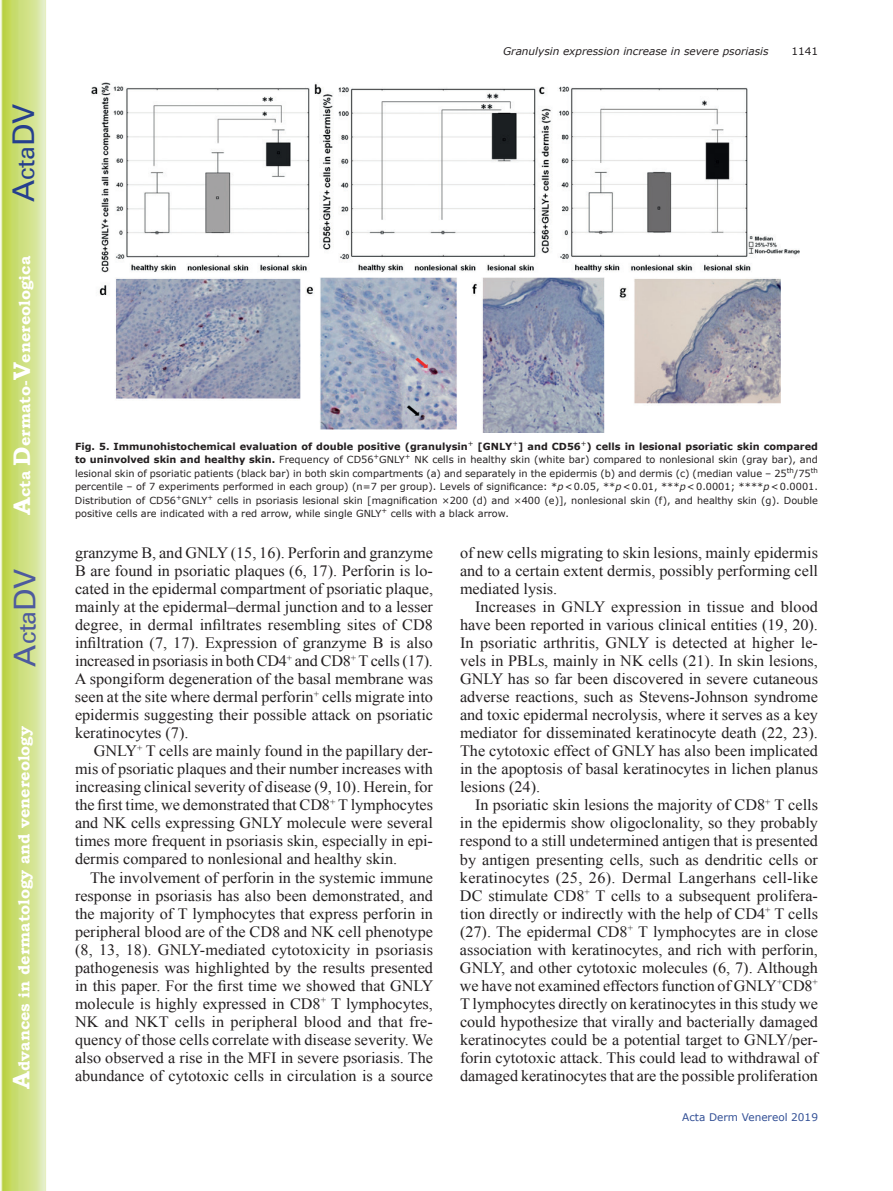
<style>
.page{position:relative;width:893px;height:1191px;background:#fff}
.page>*{position:absolute;margin:0;border:0;box-sizing:border-box;transform-origin:0 0}
.t1{font:30px "Univers";color:#4d5a9e}
.t2{font:30px "Univers";color:#253f8e}
.t3{font:15.75px/18px "Times New Roman";color:#231f20;text-align:justify}
.t4{font:700 15.75px "Bookman Old Style";color:#fff}
.t5{font:italic 10.5px "Verdana";color:#231f20}
.t6{font:10.5px "Verdana";color:#324f95}
.t7{font:10.5px "Verdana";color:#231f20}
.t8{font:9.75px/13.5px "Verdana";color:#231f20;text-align:justify}
.s1{font-size:24px}
.s2{font-weight:700}
.s3{font-style:italic}
</style>
<div class="page">
<svg style="left:1px;top:0;width:45px;height:1191px;background:#cfe084"></svg>
<img style="left:91px;top:83px;width:709px;height:350px">
<h1 class="t2" style="left:6px;top:202px;width:100px;rotate:-90deg">A<span class="s1">cta</span>DV</h1>
<p class="t4" style="left:15px;top:515px;width:260px;rotate:-90deg"><span class="s1">A</span>cta <span class="s1">D</span>ermato-<span class="s1">V</span>enereologica</p>
<h1 class="t1" style="left:7px;top:666px;width:100px;rotate:-90deg">A<span class="s1">cta</span>DV</h1>
<p class="t4" style="left:15px;top:1088px;width:364px;rotate:-90deg"><span class="s1">A</span>dvances in dermatology and venereology</p>
<p class="t5" style="left:503px;top:44px;width:267px">Granulysin expression increase in severe psoriasis</p>
<p class="t7" style="left:791px;top:44px;width:28px">1141</p>
<p class="t8" style="left:75px;top:440px;width:744px"><span class="s2">Fig. 5. Immunohistochemical evaluation of double positive (granulysin</span><sup>+</sup> <span class="s2">[GNLY</span><sup>+</sup><span class="s2">] and CD56</span><sup>+</sup><span class="s2">) cells in lesional psoriatic skin compared to uninvolved skin and healthy skin.</span> Frequency of CD56<sup>+</sup>GNLY<sup>+</sup> NK cells in healthy skin (white bar) compared to nonlesional skin (gray bar), and lesional skin of psoriatic patients (black bar) in both skin compartments (a) and separately in the epidermis (b) and dermis (c) (median value – 25<sup>th</sup>/75<sup>th </sup>percentile – of 7 experiments performed in each group) (n=7 per group). Levels of significance: *<span class="s3">p</span>&lt;0.05, **<span class="s3">p</span>&lt;0.01, ***<span class="s3">p</span>&lt;0.0001; ****<span class="s3">p</span>&lt;0.0001.<br>Distribution of CD56<sup>+</sup>GNLY<sup>+</sup> cells in psoriasis lesional skin [magnification ×200 (d) and ×400 (e)], nonlesional skin (f), and healthy skin (g). Double positive cells are indicated with a red arrow, while single GNLY<sup>+</sup> cells with a black arrow.</p>
<p class="t3" style="left:75px;top:544px;width:360px">granzyme B, and GNLY (15, 16). Perforin and granzyme B are found in psoriatic plaques (6, 17). Perforin is lo&shy;cated in the epidermal compartment of psoriatic plaque, mainly at the epidermal–dermal junction and to a lesser degree, in dermal infiltrates resembling sites of CD8 infiltration (7, 17). Expression of granzyme B is also increased in psoriasis in both CD4<sup>+</sup> and CD8<sup>+</sup> T cells (17).<br>A spongiform degeneration of the basal membrane was seen at the site where dermal perforin<sup>+</sup> cells migrate into epidermis suggesting their possible attack on psoriatic keratinocytes (7).</p>
<p class="t3" style="left:75px;top:742px;width:360px;text-indent:19px">GNLY<sup>+</sup> T cells are mainly found in the papillary der&shy;mis of psoriatic plaques and their number increases with increasing clinical severity of disease (9, 10). Herein, for the first time, we demonstrated that CD8<sup>+</sup> T lymphocytes and NK cells expressing GNLY molecule were several times more frequent in psoriasis skin, especially in epi&shy;dermis compared to nonlesional and healthy skin.</p>
<p class="t3" style="left:75px;top:868px;width:360px;text-indent:15px">The involvement of perforin in the systemic immune response in psoriasis has also been demonstrated, and the majority of T lymphocytes that express perforin in peripheral blood are of the CD8 and NK cell phenotype (8, 13, 18). GNLY-mediated cytotoxicity in psoriasis pathogenesis was highlighted by the results presented in this paper. For the first time we showed that GNLY molecule is highly expressed in CD8<sup>+</sup> T lymphocytes, NK and NKT cells in peripheral blood and that fre&shy;quency of those cells correlate with disease severity. We also observed a rise in the MFI in severe psoriasis. The abundance of cytotoxic cells in circulation is a source</p>
<p class="t3" style="left:460px;top:544px;width:360px">of new cells migrating to skin lesions, mainly epidermis and to a certain extent dermis, possibly performing cell mediated lysis.</p>
<p class="t3" style="left:460px;top:598px;width:360px;text-indent:15px">Increases in GNLY expression in tissue and blood have been reported in various clinical entities (19, 20).<br>In psoriatic arthritis, GNLY is detected at higher le&shy;vels in PBLs, mainly in NK cells (21). In skin lesions, GNLY has so far been discovered in severe cutaneous adverse reactions, such as Stevens-Johnson syndrome and toxic epidermal necrolysis, where it serves as a key mediator for disseminated keratinocyte death (22, 23).<br>The cytotoxic effect of GNLY has also been implicated in the apoptosis of basal keratinocytes in lichen planus lesions (24).</p>
<p class="t3" style="left:460px;top:796px;width:360px;text-indent:15px">In psoriatic skin lesions the majority of CD8<sup>+</sup> T cells in the epidermis show oligoclonality, so they probably respond to a still undetermined antigen that is presented by antigen presenting cells, such as dendritic cells or keratinocytes (25, 26). Dermal Langerhans cell-like DC stimulate CD8<sup>+</sup> T cells to a subsequent prolifera&shy;tion directly or indirectly with the help of CD4<sup>+</sup> T cells (27). The epidermal CD8<sup>+</sup> T lymphocytes are in close association with keratinocytes, and rich with perforin, GNLY, and other cytotoxic molecules (6, 7). Although we have not examined effectors function of GNLY<sup>+</sup>CD8<sup>+ </sup>T lymphocytes directly on keratinocytes in this study we could hypothesize that virally and bacterially damaged keratinocytes could be a potential target to GNLY/per&shy;forin cytotoxic attack. This could lead to withdrawal of damaged keratinocytes that are the possible proliferation</p>
<p class="t6" style="left:682px;top:1110px;width:137px">Acta Derm Venereol 2019</p>
</div>
